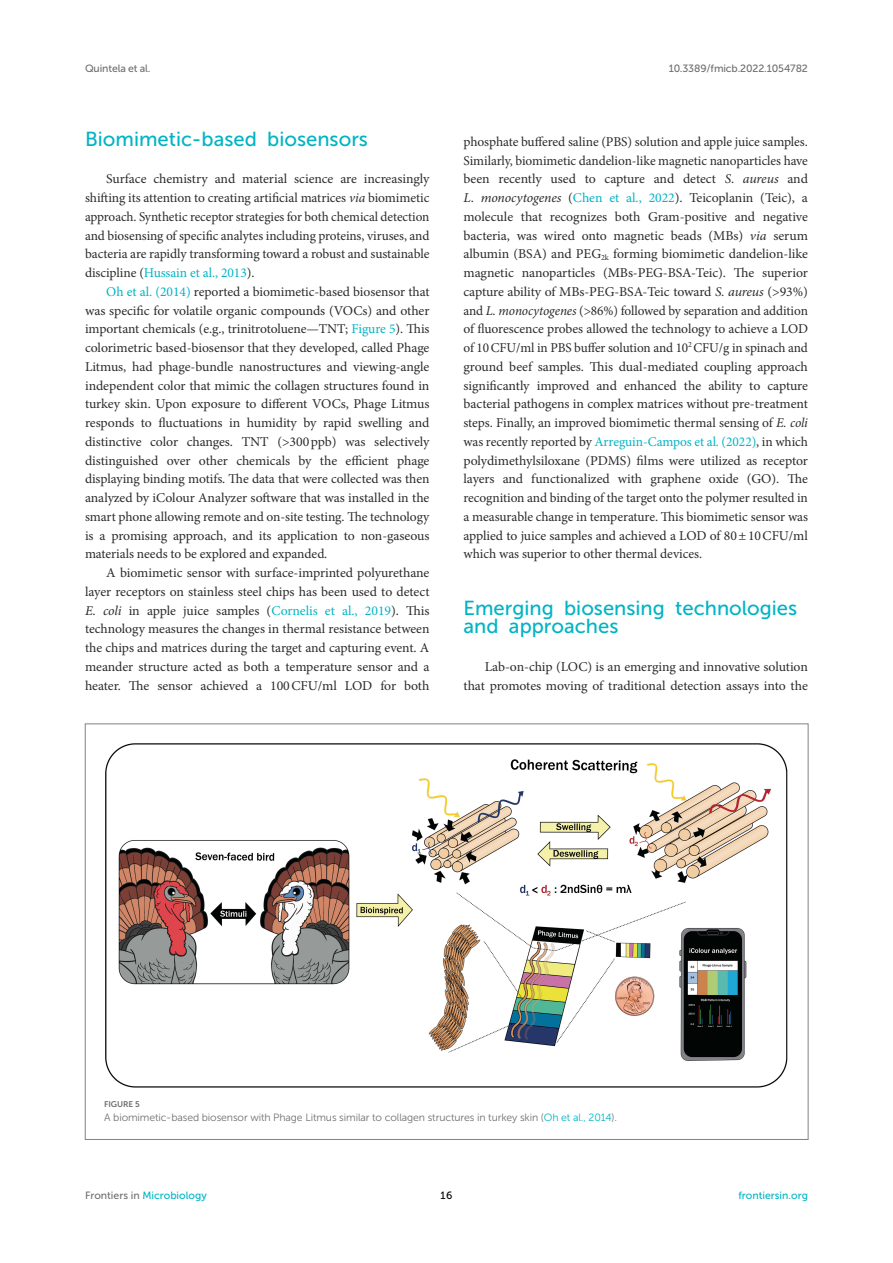
<style>
.page{position:relative;width:893px;height:1263px;background:#fff}
.page>*{position:absolute;margin:0;border:0;box-sizing:border-box;transform-origin:0 0}
.HEAD_1{font:20.25px/18.8px "Museo Sans 500";color:#00b4c4}
.TEXT{font:13.5px/18.8px "Minion Pro";letter-spacing:-.005em;color:#2b2b2a;text-align:justify}
.TEXT_FLUSH{font:13.5px/18.8px "Minion Pro";letter-spacing:-.01em;color:#2b2b2a;text-align:justify}
.FIG_LEG{font:10.5px "Museo Sans 300";letter-spacing:-.01em;color:#706f70}
.t1{font:10.5px "Museo Sans 500";letter-spacing:-.015em;color:#706f70}
.t2{font:10.5px "Museo Sans 500";color:#00b4c4}
.t3{font:10.5px "Museo Sans 500";color:#000}
.FIG_HD{font:8.25px "Museo Sans 700";letter-spacing:-.01em;color:#706f70}
.s1{font-style:italic}
.s2{color:#00b4c4}
.s3{color:#706f70}
</style>
<div class="page">
<img style="left:105px;top:743px;width:683px;height:345px">
<p class="t1" style="left:85px;top:63px;width:67px">Quintela et al.</p>
<p class="t1" style="left:669px;top:63px;width:141px">10.3389/fmicb.2022.1054782</p>
<p class="HEAD_1" style="left:85px;top:129px;width:284px">Biomimetic-based biosensors</p>
<p class="TEXT_FLUSH" style="left:85px;top:170px;width:346px;text-indent:21px">Surface chemistry and material science are increasingly shifting its attention to creating artificial matrices <span class="s1">via</span> biomimetic approach. Synthetic receptor strategies for both chemical detection and biosensing of specific analytes including proteins, viruses, and bacteria are rapidly transforming toward a robust and sustainable discipline (<span class="s2">Hussain et al., 2013</span>).</p>
<p class="TEXT" style="left:85px;top:282px;width:346px;text-indent:21px"><span class="s2">Oh et al. (2014)</span> reported a biomimetic-based biosensor that was specific for volatile organic compounds (VOCs) and other important chemicals (e.g., trinitrotoluene—TNT; <span class="s2">Figure 5</span>). This colorimetric based-biosensor that they developed, called Phage Litmus, had phage-bundle nanostructures and viewing-angle independent color that mimic the collagen structures found in turkey skin. Upon exposure to different VOCs, Phage Litmus responds to fluctuations in humidity by rapid swelling and distinctive color changes. TNT (&gt;300ppb) was selectively distinguished over other chemicals by the efficient phage displaying binding motifs. The data that were collected was then analyzed by iColour Analyzer software that was installed in the smart phone allowing remote and on-site testing. The technology is a promising approach, and its application to non-gaseous materials needs to be explored and expanded.</p>
<p class="TEXT" style="left:85px;top:563px;width:346px;text-indent:21px">A biomimetic sensor with surface-imprinted polyurethane layer receptors on stainless steel chips has been used to detect <span class="s1">E. coli</span> in apple juice samples (<span class="s2">Cornelis et al., 2019</span>). This technology measures the changes in thermal resistance between the chips and matrices during the target and capturing event. A meander structure acted as both a temperature sensor and a heater. The sensor achieved a 100CFU/ml LOD for both</p>
<p class="TEXT" style="left:463px;top:132px;width:346px">phosphate buffered saline (PBS) solution and apple juice samples.<br>Similarly, biomimetic dandelion-like magnetic nanoparticles have been recently used to capture and detect <span class="s1">S</span>. <span class="s1">aureus</span> and <span class="s1">L</span>. <span class="s1">monocytogenes</span> (<span class="s2">Chen et al., 2022</span>). Teicoplanin (Teic), a molecule that recognizes both Gram-positive and negative bacteria, was wired onto magnetic beads (MBs) <span class="s1">via</span> serum albumin (BSA) and PEG<sub>2k</sub> forming biomimetic dandelion-like magnetic nanoparticles (MBs-PEG-BSA-Teic). The superior capture ability of MBs-PEG-BSA-Teic toward <span class="s1">S. aureus</span> (&gt;93%) and <span class="s1">L. monocytogenes</span> (&gt;86%) followed by separation and addition of fluorescence probes allowed the technology to achieve a LOD of 10CFU/ml in PBS buffer solution and 10<sup>2</sup> CFU/g in spinach and ground beef samples. This dual-mediated coupling approach significantly improved and enhanced the ability to capture bacterial pathogens in complex matrices without pre-treatment steps. Finally, an improved biomimetic thermal sensing of <span class="s1">E. coli </span>was recently reported by <span class="s2">Arreguin-Campos et al. (2022)</span>, in which polydimethylsiloxane (PDMS) films were utilized as receptor layers and functionalized with graphene oxide (GO). The recognition and binding of the target onto the polymer resulted in a measurable change in temperature. This biomimetic sensor was applied to juice samples and achieved a LOD of 80±10CFU/ml which was superior to other thermal devices.</p>
<p class="HEAD_1" style="left:463px;top:598px;width:335px">Emerging biosensing technologies and approaches</p>
<p class="TEXT_FLUSH" style="left:463px;top:657px;width:346px;text-align:right">Lab-on-chip (LOC) is an emerging and innovative solution that promotes moving of traditional detection assays into the</p>
<p class="FIG_HD" style="left:104px;top:1099px;width:37px">FIGURE 5</p>
<p class="FIG_LEG" style="left:104px;top:1111px;width:514px">A biomimetic-based biosensor with Phage Litmus similar to collagen structures in turkey skin (<span class="s2">Oh et al., 2014</span>).</p>
<p class="t2" style="left:85px;top:1190px;width:123px"><span class="s3">Frontiers in</span> Microbiology</p>
<p class="t3" style="left:440px;top:1190px;width:13px">16</p>
<p class="t2" style="left:738px;top:1190px;width:71px">frontiersin.org</p>
</div>
